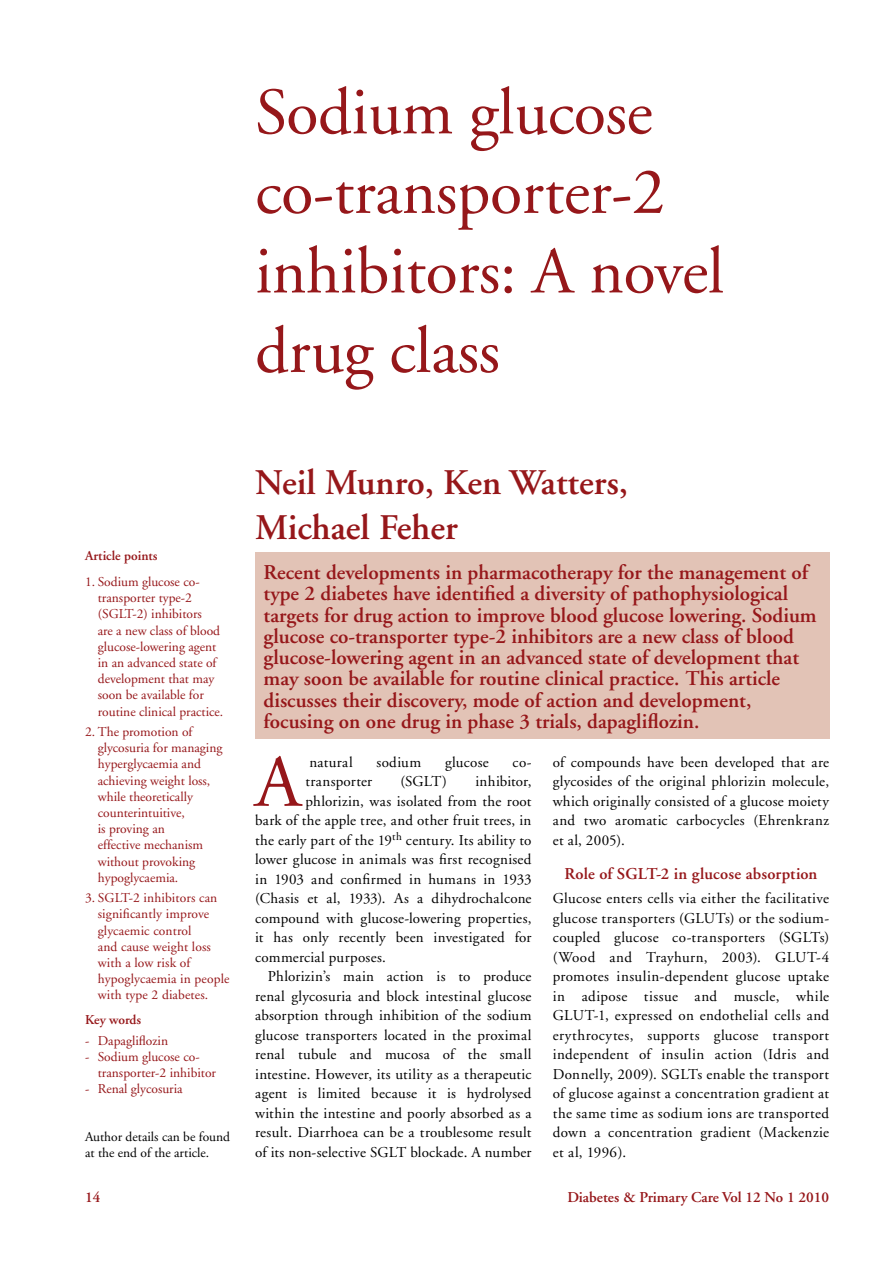
<style>
.page{position:relative;width:893px;height:1263px;background:#fff}
.page>*{position:absolute;margin:0;border:0;box-sizing:border-box;transform-origin:0 0}
.t1{font:73.8px "Adobe Garamond";color:#96171a}
.t2{font:66px/79.5px "Adobe Garamond";letter-spacing:-.005em;color:#96171a}
.t3{font:600 36px/45px "Adobe Garamond";color:#96171a}
.t4{font:600 21px/21.3px "Adobe Garamond";color:#96171a}
.t5{font:600 16.5px "Adobe Garamond";letter-spacing:.01em;color:#96171a}
.t6{font:15px/19.5px "Adobe Garamond";letter-spacing:.02em;color:#000;text-align:justify}
.t7{font:600 15px "Adobe Garamond";color:#96171a}
.t8{font:13.5px/16.2px "Adobe Garamond";color:#96171a}
.t9{font:13.5px/16.2px "Adobe Garamond";color:#000}
.t10{font:600 13.5px "Adobe Garamond";color:#96171a}
</style>
<div class="page">
<div style="left:255px;top:553px;width:574px;height:186px;background:#e2c3b6"></div>
<h2 class="t2" style="left:255px;top:74px;width:470px">Sodium glucose co-transporter-2 inhibitors: A novel drug class</h2>
<p class="t10" style="left:85px;top:548px;width:74px">Article points</p>
<p class="t8" style="left:98px;top:574px;width:127px;text-indent:-13px">1. Sodium glucose co&shy;transporter type-2 (SGLT-2) inhibitors<br>are a new class of blood glucose-lowering agent in an advanced state of development that may soon be available for routine clinical practice.</p>
<p class="t8" style="left:98px;top:724px;width:126px;text-indent:-13px">2. The promotion of glycosuria for managing hyperglycaemia and achieving weight loss, while theoretically counterintuitive,<br>is proving an<br>effective mechanism without provoking hypoglycaemia.</p>
<p class="t8" style="left:98px;top:890px;width:133px;text-indent:-13px">3. SGLT-2 inhibitors can significantly improve glycaemic control<br>and cause weight loss with a low risk of hypoglycaemia in people with type 2 diabetes.</p>
<p class="t10" style="left:85px;top:1012px;width:58px">Key words</p>
<p class="t8" style="left:85px;top:1032px;width:85px">- Dapagliflozin</p>
<p class="t8" style="left:98px;top:1049px;width:120px;text-indent:-13px">- Sodium glucose co&shy;transporter-2 inhibitor</p>
<p class="t8" style="left:85px;top:1081px;width:99px">- Renal glycosuria</p>
<p class="t9" style="left:85px;top:1128px;width:147px">Author details can be found at the end of the article.</p>
<h3 class="t3" style="left:255px;top:461px;width:374px">Neil Munro, Ken Watters,<br>Michael Feher</h3>
<p class="t4" style="left:264px;top:562px;width:555px">Recent developments in pharmacotherapy for the management of type 2 diabetes have identified a diversity of pathophysiological targets for drug action to improve blood glucose lowering. Sodium glucose co-transporter type-2 inhibitors are a new class of blood glucose-lowering agent in an advanced state of development that may soon be available for routine clinical practice. This article discusses their discovery, mode of action and development, focusing on one drug in phase 3 trials, dapagliflozin.</p>
<h1 class="t1" style="left:255px;top:743px;width:47px">A</h1>
<p class="t6" style="left:309px;top:753px;width:45px">natural</p>
<p class="t6" style="left:377px;top:753px;width:46px">sodium</p>
<p class="t6" style="left:445px;top:753px;width:45px">glucose</p>
<p class="t6" style="left:513px;top:753px;width:20px">co-</p>
<p class="t6" style="left:306px;top:772px;width:68px">transporter</p>
<p class="t6" style="left:400px;top:772px;width:48px">(SGLT)</p>
<p class="t6" style="left:475px;top:772px;width:58px">inhibitor,</p>
<p class="t6" style="left:306px;top:792px;width:227px">phlorizin, was isolated from the root</p>
<p class="t6" style="left:255px;top:811px;width:278px">bark of the apple tree, and other fruit trees, in</p>
<p class="t6" style="left:255px;top:831px;width:278px">the early part of the 19<sup>th</sup> century. Its ability to</p>
<p class="t6" style="left:255px;top:850px;width:278px">lower glucose in animals was first recognised</p>
<p class="t6" style="left:255px;top:870px;width:278px">in 1903 and confirmed in humans in 1933</p>
<p class="t6" style="left:255px;top:889px;width:278px">(Chasis et al, 1933). As a dihydrochalcone</p>
<p class="t6" style="left:255px;top:909px;width:278px">compound with glucose-lowering properties,</p>
<p class="t6" style="left:255px;top:928px;width:278px">it has only recently been investigated for</p>
<p class="t6" style="left:255px;top:948px;width:132px">commercial purposes.</p>
<p class="t6" style="left:268px;top:967px;width:265px">Phlorizin’s main action is to produce</p>
<p class="t6" style="left:255px;top:987px;width:278px">renal glycosuria and block intestinal glucose</p>
<p class="t6" style="left:255px;top:1006px;width:278px">absorption through inhibition of the sodium</p>
<p class="t6" style="left:255px;top:1026px;width:278px">glucose transporters located in the proximal</p>
<p class="t6" style="left:255px;top:1045px;width:278px">renal tubule and mucosa of the small</p>
<p class="t6" style="left:255px;top:1065px;width:278px">intestine. However, its utility as a therapeutic</p>
<p class="t6" style="left:255px;top:1084px;width:278px">agent is limited because it is hydrolysed</p>
<p class="t6" style="left:255px;top:1104px;width:278px">within the intestine and poorly absorbed as a</p>
<p class="t6" style="left:255px;top:1123px;width:278px">result. Diarrhoea can be a troublesome result</p>
<p class="t6" style="left:255px;top:1143px;width:278px">of its non-selective SGLT blockade. A number</p>
<p class="t6" style="left:553px;top:753px;width:278px">of compounds have been developed that are glycosides of the original phlorizin molecule, which originally consisted of a glucose moiety and two aromatic carbocycles (Ehrenkranz et al, 2005).</p>
<p class="t5" style="left:564px;top:865px;width:254px">Role of SGLT-2 in glucose absorption</p>
<p class="t6" style="left:553px;top:889px;width:278px">Glucose enters cells via either the facilitative glucose transporters (GLUTs) or the sodium&shy;coupled glucose co-transporters (SGLTs) (Wood and Trayhurn, 2003). GLUT-4 promotes insulin-dependent glucose uptake in adipose tissue and muscle, while GLUT-1, expressed on endothelial cells and erythrocytes, supports glucose transport independent of insulin action (Idris and Donnelly, 2009). SGLTs enable the transport of glucose against a concentration gradient at the same time as sodium ions are transported down a concentration gradient (Mackenzie et al, 1996).</p>
<p class="t7" style="left:85px;top:1189px;width:17px">14</p>
<p class="t7" style="left:567px;top:1189px;width:263px">Diabetes &amp; Primary Care Vol 12 No 1 2010</p>
</div>
